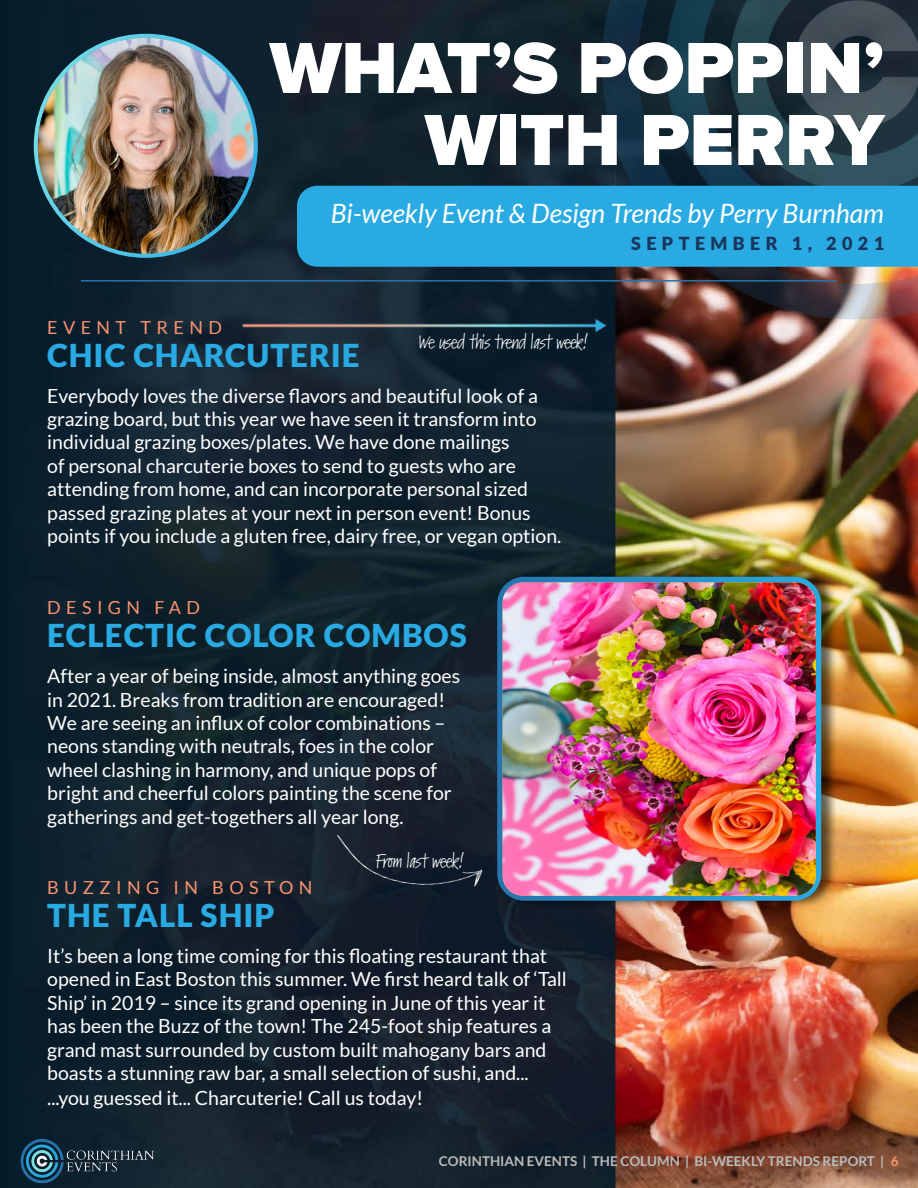
<style>
.page{position:relative;width:918px;height:1188px;background:#fff}
.page>*{position:absolute;margin:0;border:0;box-sizing:border-box;transform-origin:0 0}
.t1{font:900 75px/72px "Proxima Nova";color:#fff;text-align:right}
.t2{font:900 31.5px "Lato";letter-spacing:.03em;color:#29aae2}
.t3{font:italic 26.7px "Lato";color:#fff}
.t4{font:19.5px/23.4px "Lato";color:#fff}
.t5{font:18px "Kremlin Pro";color:#fff}
.t6{font:18px "Lato";letter-spacing:.3em;color:#fa9370}
.t7{font:900 18px "Lato";letter-spacing:.3em;color:#1b365d}
.t8{font:700 13.5px "Lato";color:#bbbcbc}
.s1{color:#fa9370}
</style>
<div class="page">
<img style="left:0;top:0;width:918px;height:1188px">
<img style="left:19px;top:1137px;width:137px;height:48px">
<img style="left:587px;top:0;width:331px;height:334px">
<div style="left:297px;top:186px;width:621px;height:81px;background:#29aae2"></div>
<svg style="left:34px;top:34px;width:224px;height:224px;background:#51bddb"></svg>
<img style="left:38px;top:38px;width:216px;height:216px;border-radius:108px">
<hr style="left:81px;top:280px;width:756px;height:2px;background:#2774ae">
<img style="left:241px;top:295px;width:367px;height:62px">
<div style="left:497px;top:569px;width:341px;height:340px;background:#000;opacity:.6"></div>
<svg style="left:497px;top:577px;width:324px;height:324px;background:#3385b2"></svg>
<img style="left:503px;top:583px;width:313px;height:313px">
<img style="left:320px;top:834px;width:167px;height:71px">
<h1 class="t1" style="left:270px;top:34px;width:616px">WHAT’S POPPIN’<br>WITH PERRY</h1>
<h3 class="t3" style="left:331px;top:199px;width:555px">Bi-weekly Event &amp; Design Trends by Perry Burnham</h3>
<p class="t7" style="left:631px;top:233px;width:255px">SEPTEMBER 1, 2021</p>
<p class="t6" style="left:47px;top:317px;width:176px">EVENT TREND</p>
<h2 class="t2" style="left:47px;top:337px;width:314px">CHIC CHARCUTERIE</h2>
<p class="t4" style="left:47px;top:384px;width:516px">Everybody loves the diverse flavors and beautiful look of a grazing board, but this year we have seen it transform into individual grazing boxes/plates. We have done mailings<br>of personal charcuterie boxes to send to guests who are attending from home, and can incorporate personal sized passed grazing plates at your next in person event! Bonus points if you include a gluten free, dairy free, or vegan option.</p>
<p class="t5" style="left:419px;top:329px;width:170px">We used this trend last week!</p>
<p class="t6" style="left:47px;top:598px;width:154px">DESIGN FAD</p>
<h2 class="t2" style="left:47px;top:617px;width:421px">ECLECTIC COLOR COMBOS</h2>
<p class="t4" style="left:47px;top:664px;width:415px">After a year of being inside, almost anything goes in 2021. Breaks from tradition are encouraged!<br>We are seeing an influx of color combinations – neons standing with neutrals, foes in the color wheel clashing in harmony, and unique pops of bright and cheerful colors painting the scene for gatherings and get-togethers all year long.</p>
<p class="t5" style="left:376px;top:849px;width:89px">From last week!</p>
<p class="t6" style="left:47px;top:877px;width:267px">BUZZING IN BOSTON</p>
<h2 class="t2" style="left:47px;top:897px;width:229px">THE TALL SHIP</h2>
<p class="t4" style="left:47px;top:944px;width:521px">It’s been a long time coming for this floating restaurant that opened in East Boston this summer. We first heard talk of ‘Tall Ship’ in 2019 – since its grand opening in June of this year it has been the Buzz of the town! The 245-foot ship features a grand mast surrounded by custom built mahogany bars and boasts a stunning raw bar, a small selection of sushi, and...</p>
<p class="t4" style="left:47px;top:1086px;width:377px">...you guessed it... Charcuterie! Call us today!</p>
<p class="t8" style="left:439px;top:1154px;width:461px">CORINTHIAN EVENTS | THE COLUMN | BI-WEEKLY TRENDS REPORT | <span class="s1">6</span></p>
</div>
